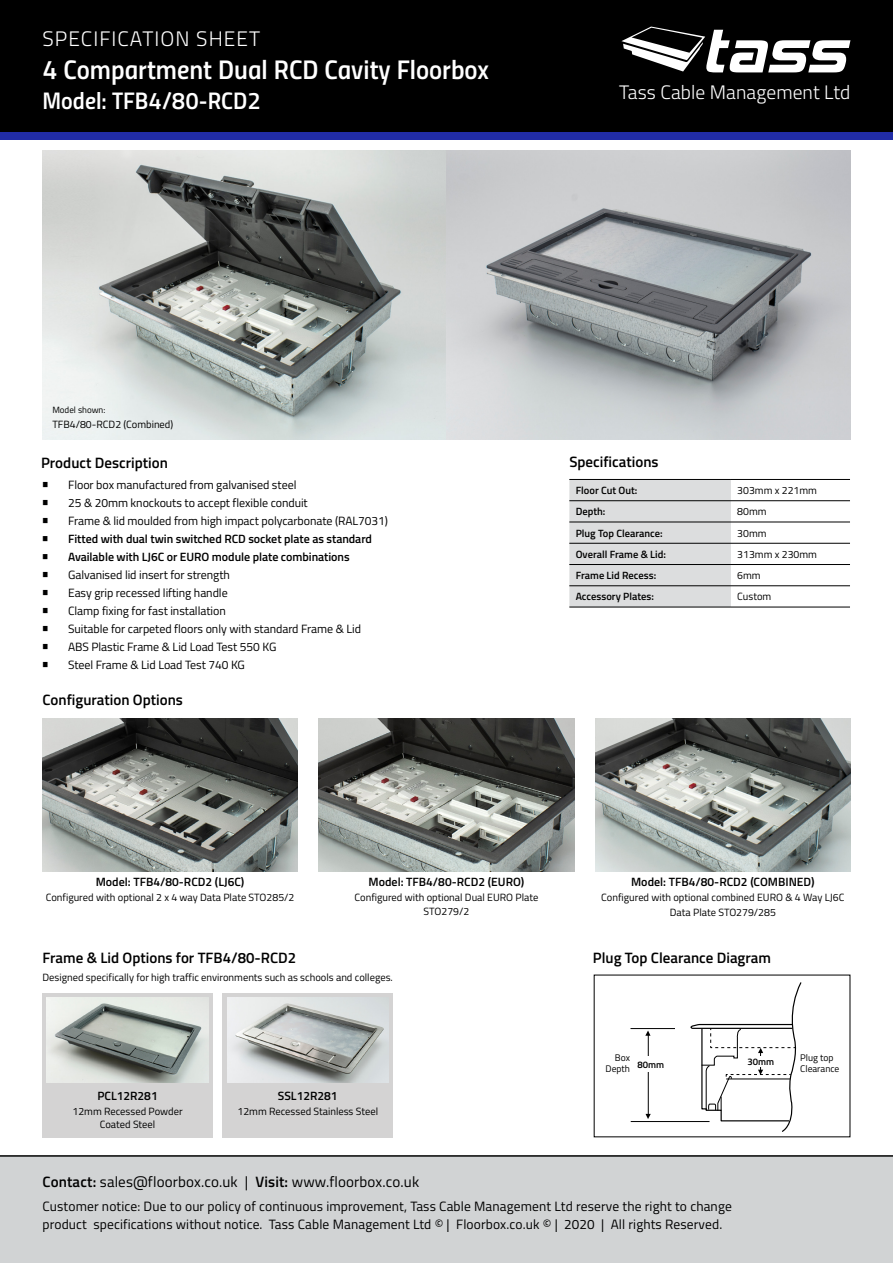
<style>
.page{position:relative;width:893px;height:1263px;background:#fff}
.page>*{position:absolute;margin:0;border:0;box-sizing:border-box;transform-origin:0 0}
.t1{font:27px "Titillium Semibold Upright";color:#fff}
.t2{font:24px "Titillium Semibold Upright";color:#fff}
.t3{font:300 21px "Titillium";letter-spacing:.05em;color:#fff}
.t4{font:300 19.5px "Titillium";letter-spacing:.005em;color:#fff}
.t5{font:600 15px "Titillium";color:#000}
.t6{font:15px "Titillium";letter-spacing:.01em;color:#000}
.t7{font:13.5px/18px "Titillium";letter-spacing:.01em;color:#000}
.t8{font:12px "Titillium";letter-spacing:-.005em;color:#000}
.t9{font:600 12px "Titillium";letter-spacing:-.005em;color:#000}
.t10{font:10.5px/13.5px "Titillium";color:#000;text-align:center}
.t11{font:600 10.5px "Titillium";color:#000}
.t12{font:9.6px/11.4px "Titillium";color:#000}
.t13{font:600 9.6px "Titillium";color:#000}
.t14{font:9px "Titillium";color:#000}
.s1{font-size:18px}
.s2{font-weight:600}
</style>
<div class="page">
<div style="left:0;top:70px;width:893px;height:70px;background:#212ca6"></div>
<div style="left:0;top:0;width:893px;height:132px;background:#000"></div>
<svg style="left:621px;top:26px;width:229px;height:46px"></svg>
<div style="left:0;top:1157px;width:893px;height:106px;background:#d1d3d4"></div>
<hr style="left:0;top:1155px;width:893px;height:2px;background:#000">
<svg style="left:569px;top:480px;width:281px;height:127px"></svg>
<hr style="left:731px;top:500px;width:119px;height:1px;background:#000">
<hr style="left:569px;top:522px;width:162px;height:1px;background:#000">
<hr style="left:731px;top:522px;width:119px;height:1px;background:#000">
<hr style="left:569px;top:543px;width:162px;height:1px;background:#000">
<hr style="left:731px;top:543px;width:119px;height:1px;background:#000">
<hr style="left:569px;top:564px;width:162px;height:1px;background:#000">
<hr style="left:731px;top:564px;width:119px;height:1px;background:#000">
<hr style="left:569px;top:585px;width:162px;height:1px;background:#000">
<hr style="left:731px;top:585px;width:119px;height:1px;background:#000">
<hr style="left:569px;top:607px;width:162px;height:1px;background:#000">
<hr style="left:731px;top:607px;width:119px;height:1px;background:#000">
<hr style="left:569px;top:500px;width:162px;height:1px;background:#000">
<hr style="left:569px;top:479px;width:162px;height:1px;background:#000">
<hr style="left:731px;top:479px;width:119px;height:1px;background:#000">
<hr style="left:630px;top:1028px;width:45px;height:1px;background:#000">
<hr style="left:631px;top:1121px;width:78px;height:1px;background:#000">
<hr style="left:648px;top:1035px;width:1px;height:81px;background:#000">
<svg style="left:645px;top:1114px;width:6px;height:5px"></svg>
<div style="left:639px;top:1057px;width:19px;height:15px;background:#fff"></div>
<svg style="left:687px;top:982px;width:115px;height:150px"></svg>
<div style="left:741px;top:1056px;width:40px;height:10px;background:#fff"></div>
<svg style="left:645px;top:1030px;width:5px;height:6px"></svg>
<img style="left:43px;top:150px;width:807px;height:289px">
<div style="left:43px;top:993px;width:170px;height:144px;background:#d4d3d3"></div>
<img style="left:47px;top:997px;width:161px;height:85px">
<div style="left:223px;top:993px;width:170px;height:144px;background:#d4d3d3"></div>
<img style="left:227px;top:997px;width:162px;height:85px">
<img style="left:43px;top:718px;width:255px;height:153px">
<img style="left:595px;top:718px;width:255px;height:153px">
<img style="left:319px;top:718px;width:255px;height:153px">
<h3 class="t3" style="left:43px;top:23px;width:219px">SPECIFICATION SHEET</h3>
<h1 class="t1" style="left:43px;top:49px;width:448px">4 Compartment Dual RCD Cavity Floorbox</h1>
<h2 class="t2" style="left:43px;top:82px;width:220px">Model: TFB4/80-RCD2</h2>
<h3 class="t4" style="left:619px;top:78px;width:233px">Tass Cable Management Ltd</h3>
<p class="t14" style="left:52px;top:403px;width:55px">Model shown:</p>
<p class="t10" style="left:52px;top:417px;width:122px">TFB4/80-RCD2 (Combined)</p>
<h3 class="t5" style="left:41px;top:451px;width:128px">Product Description</h3>
<p class="t8" style="left:41px;top:476px;width:257px"><span class="s1">•</span> Floor box manufactured from galvanised steel</p>
<p class="t8" style="left:41px;top:494px;width:268px"><span class="s1">•</span> 25 &amp; 20mm knockouts to accept flexible conduit</p>
<p class="t8" style="left:41px;top:512px;width:348px"><span class="s1">•</span> Frame &amp; lid moulded from high impact polycarbonate (RAL7031)</p>
<p class="t9" style="left:41px;top:530px;width:332px"><span class="s1">•</span> Fitted with dual twin switched RCD socket plate as standard</p>
<p class="t9" style="left:41px;top:548px;width:310px"><span class="s1">•</span> Available with LJ6C or EURO module plate combinations</p>
<p class="t8" style="left:41px;top:566px;width:190px"><span class="s1">•</span> Galvanised lid insert for strength</p>
<p class="t8" style="left:41px;top:584px;width:188px"><span class="s1">•</span> Easy grip recessed lifting handle</p>
<p class="t8" style="left:41px;top:602px;width:186px"><span class="s1">•</span> Clamp fixing for fast installation</p>
<p class="t8" style="left:41px;top:620px;width:322px"><span class="s1">•</span> Suitable for carpeted floors only with standard Frame &amp; Lid</p>
<p class="t8" style="left:41px;top:638px;width:237px"><span class="s1">•</span> ABS Plastic Frame &amp; Lid Load Test 550 KG</p>
<p class="t8" style="left:41px;top:656px;width:205px"><span class="s1">•</span> Steel Frame &amp; Lid Load Test 740 KG</p>
<h3 class="t5" style="left:43px;top:689px;width:142px">Configuration Options</h3>
<h3 class="t5" style="left:569px;top:451px;width:91px">Specifications</h3>
<p class="t11" style="left:576px;top:482px;width:63px">Floor Cut Out:</p>
<p class="t10" style="left:737px;top:483px;width:81px">303mm x 221mm</p>
<p class="t11" style="left:576px;top:504px;width:31px">Depth:</p>
<p class="t10" style="left:737px;top:504px;width:31px">80mm</p>
<p class="t11" style="left:576px;top:525px;width:88px">Plug Top Clearance:</p>
<p class="t10" style="left:737px;top:526px;width:31px">30mm</p>
<p class="t11" style="left:576px;top:546px;width:92px">Overall Frame &amp; Lid:</p>
<p class="t10" style="left:737px;top:547px;width:81px">313mm x 230mm</p>
<p class="t11" style="left:576px;top:567px;width:82px">Frame Lid Recess:</p>
<p class="t10" style="left:737px;top:568px;width:25px">6mm</p>
<p class="t11" style="left:576px;top:589px;width:80px">Accessory Plates:</p>
<p class="t10" style="left:737px;top:589px;width:36px">Custom</p>
<p class="t9" style="left:96px;top:873px;width:150px">Model: TFB4/80-RCD2 (LJ6C)</p>
<p class="t10" style="left:46px;top:890px;width:250px">Configured with optional 2 x 4 way Data Plate STO285/2</p>
<p class="t9" style="left:369px;top:873px;width:157px">Model: TFB4/80-RCD2 (EURO)</p>
<p class="t10" style="left:355px;top:890px;width:185px">Configured with optional Dual EURO Plate<br>STO279/2</p>
<h3 class="t5" style="left:43px;top:946px;width:255px">Frame &amp; Lid Options for TFB4/80-RCD2</h3>
<p class="t10" style="left:43px;top:970px;width:352px">Designed specifically for high traffic environments such as schools and colleges.</p>
<p class="t9" style="left:97px;top:1086px;width:62px">PCL12R281</p>
<p class="t10" style="left:72px;top:1104px;width:112px">12mm Recessed Powder<br>Coated Steel</p>
<p class="t9" style="left:278px;top:1086px;width:61px">SSL12R281</p>
<p class="t10" style="left:237px;top:1104px;width:142px">12mm Recessed Stainless Steel</p>
<p class="t9" style="left:631px;top:873px;width:185px">Model: TFB4/80-RCD2 (COMBINED)</p>
<p class="t10" style="left:601px;top:889px;width:245px;line-height:15px">Configured with optional combined EURO &amp; 4 Way LJ6C<br>Data Plate STO279/285</p>
<h3 class="t5" style="left:593px;top:946px;width:180px">Plug Top Clearance Diagram</h3>
<p class="t12" style="left:606px;top:1063px;width:26px">Depth</p>
<p class="t12" style="left:800px;top:1051px;width:41px">Plug top<br>Clearance</p>
<p class="t12" style="left:615px;top:1051px;width:17px">Box</p>
<p class="t13" style="left:747px;top:1054px;width:28px">30mm</p>
<p class="t13" style="left:637px;top:1057px;width:28px">80mm</p>
<h3 class="t6" style="left:43px;top:1171px;width:378px"><span class="s2">Contact:</span> sales@floorbox.co.uk | <span class="s2">Visit:</span> www.floorbox.co.uk</h3>
<p class="t7" style="left:43px;top:1196px;width:691px">Customer notice: Due to our policy of continuous improvement, Tass Cable Management Ltd reserve the right to change product specifications without notice. Tass Cable Management Ltd © | Floorbox.co.uk © | 2020 | All rights Reserved.</p>
</div>
